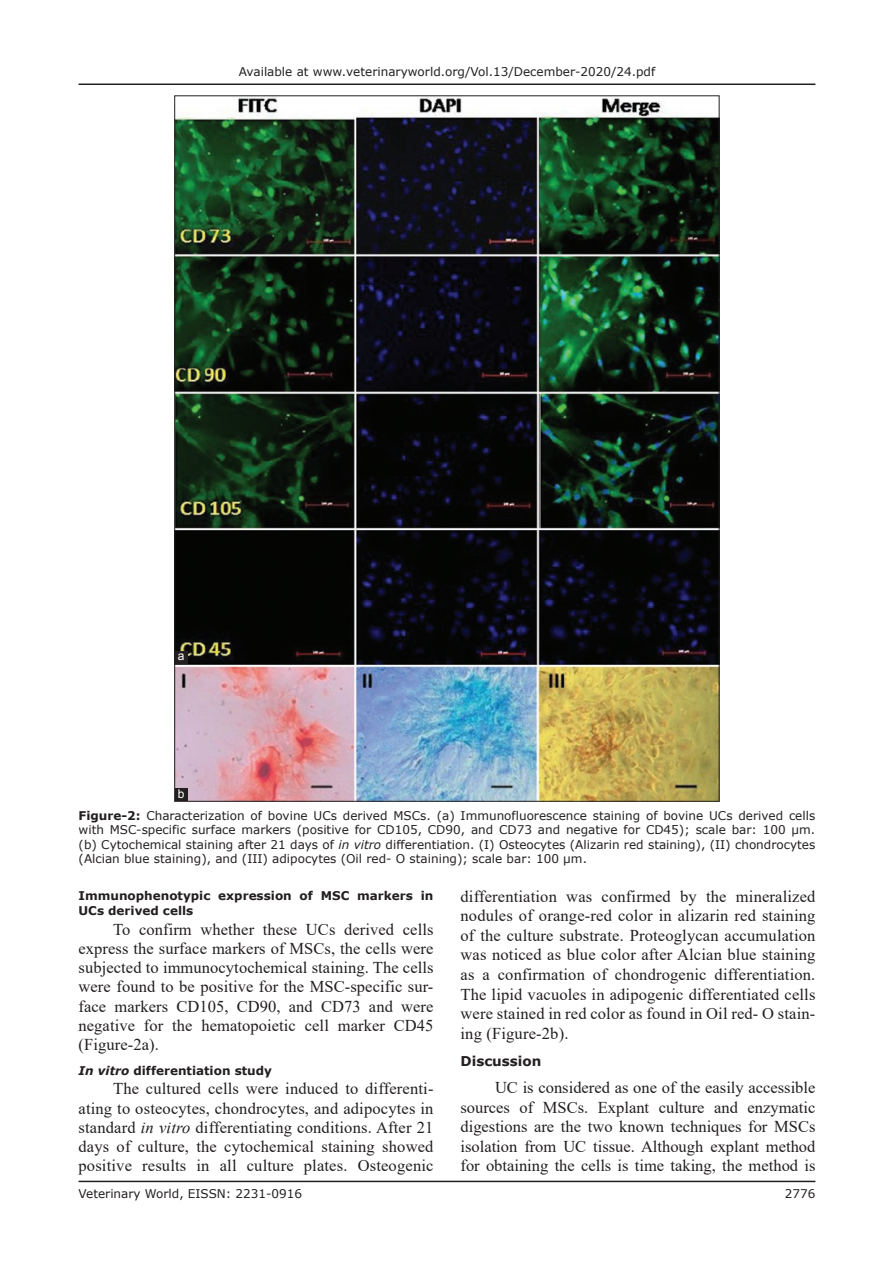
<style>
.page{position:relative;width:894px;height:1263px;background:#fff}
.page>*{position:absolute;margin:0;border:0;box-sizing:border-box;transform-origin:0 0}
.t1{font:16.5px/19.5px "Times New Roman";letter-spacing:.005em;color:#231f20;text-align:justify}
.t2{font:700 13.5px "Verdana";color:#231f20}
.t3{font:12px/14.5px "Verdana";color:#231f20;text-align:justify}
.t4{font:700 12px/15.9px "Verdana";color:#231f20}
.t5{font:12px "Arial";color:#fff}
.s1{font-weight:700}
.s2{font-style:italic}
</style>
<div class="page">
<hr style="left:78px;top:1180px;width:737px;height:2px;background:#231f20">
<hr style="left:78px;top:83px;width:737px;height:2px;background:#231f20">
<img style="left:176px;top:98px;width:541px;height:701px">
<div style="left:175px;top:651px;width:12px;height:12px;background:#231f20"></div>
<div style="left:175px;top:788px;width:12px;height:13px;background:#231f20"></div>
<p class="t3" style="left:238px;top:64px;width:418px">Available at www.veterinaryworld.org/Vol.13/December-2020/24.pdf</p>
<p class="t5" style="left:178px;top:648px;width:8px">a</p>
<p class="t5" style="left:178px;top:785px;width:8px">b</p>
<p class="t3" style="left:78px;top:808px;width:738px"><span class="s1">Figure-2:</span> Characterization of bovine UCs derived MSCs. (a) Immunofluorescence staining of bovine UCs derived cells with MSC-specific surface markers (positive for CD105, CD90, and CD73 and negative for CD45); scale bar: 100 μm. (b) Cytochemical staining after 21 days of <span class="s2">in vitro</span> differentiation. (I) Osteocytes (Alizarin red staining), (II) chondrocytes (Alcian blue staining), and (III) adipocytes (Oil red- O staining); scale bar: 100 μm.</p>
<p class="t4" style="left:78px;top:887px;width:356px">Immunophenotypic expression of MSC markers in<br>UCs derived cells</p>
<p class="t1" style="left:78px;top:919px;width:356px;text-indent:35px">To confirm whether these UCs derived cells express the surface markers of MSCs, the cells were subjected to immunocytochemical staining. The cells were found to be positive for the MSC-specific sur&shy;face markers CD105, CD90, and CD73 and were negative for the hematopoietic cell marker CD45 (Figure-2a).</p>
<p class="t4" style="left:78px;top:1062px;width:195px"><span class="s2">In vitro</span> differentiation study</p>
<p class="t1" style="left:78px;top:1078px;width:356px;text-indent:35px">The cultured cells were induced to differenti&shy;ating to osteocytes, chondrocytes, and adipocytes in standard <span class="s2">in vitro</span> differentiating conditions. After 21 days of culture, the cytochemical staining showed positive results in all culture plates. Osteogenic</p>
<p class="t1" style="left:460px;top:886px;width:356px">differentiation was confirmed by the mineralized nodules of orange-red color in alizarin red staining of the culture substrate. Proteoglycan accumulation was noticed as blue color after Alcian blue staining as a confirmation of chondrogenic differentiation.<br>The lipid vacuoles in adipogenic differentiated cells were stained in red color as found in Oil red- O stain&shy;ing (Figure-2b).</p>
<p class="t2" style="left:460px;top:1051px;width:82px">Discussion</p>
<p class="t1" style="left:460px;top:1077px;width:356px;text-indent:35px">UC is considered as one of the easily accessible sources of MSCs. Explant culture and enzymatic digestions are the two known techniques for MSCs isolation from UC tissue. Although explant method for obtaining the cells is time taking, the method is</p>
<p class="t3" style="left:78px;top:1186px;width:225px">Veterinary World, EISSN: 2231-0916</p>
<p class="t3" style="left:784px;top:1186px;width:32px">2776</p>
</div>
